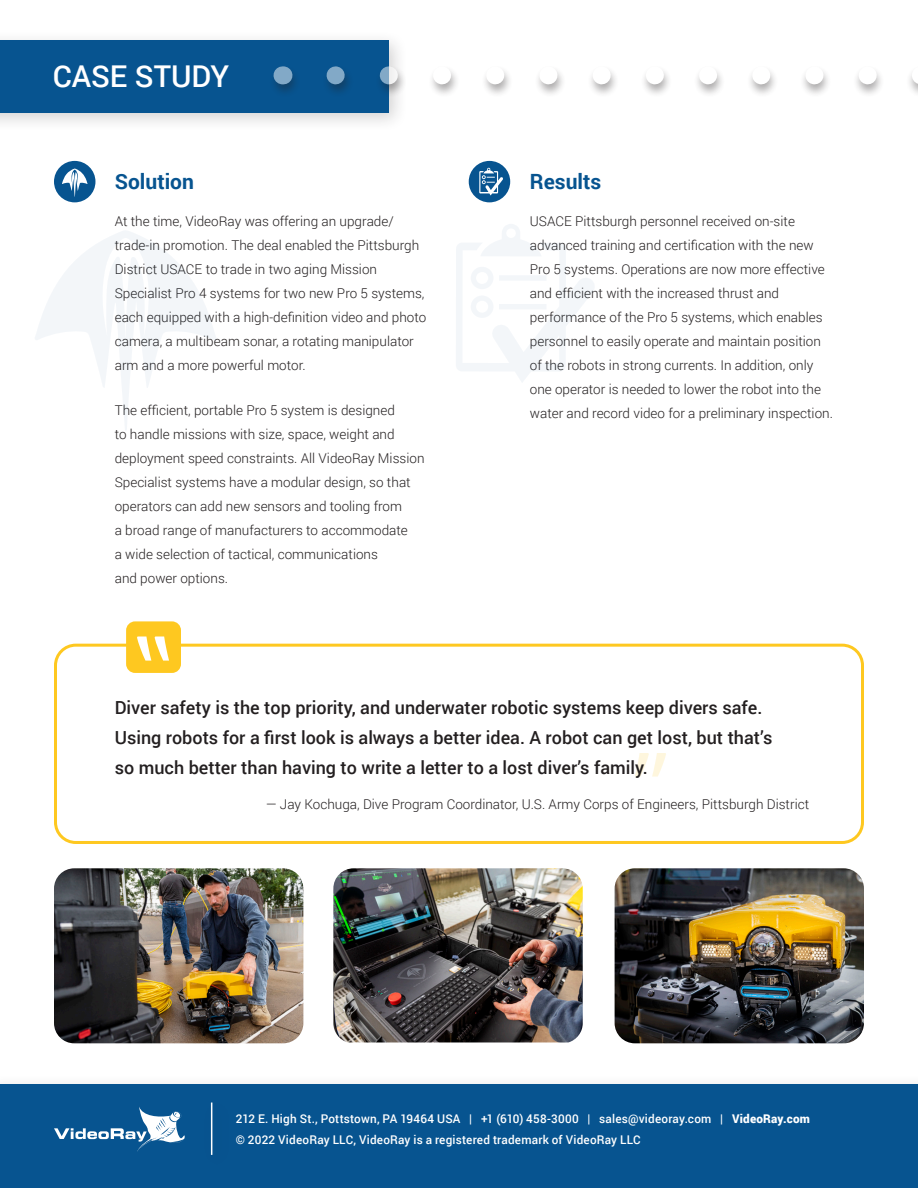
<style>
.page{position:relative;width:918px;height:1188px;background:#fff}
.page>*{position:absolute;margin:0;border:0;box-sizing:border-box;transform-origin:0 0}
.t1{font:500 30px "Roboto";letter-spacing:-.005em;color:#fff}
.t2{font:700 21px "Roboto";color:#075490}
.t3{font:500 18px/30px "Roboto";color:#231f20}
.t4{font:300 13.5px/24px "Roboto";color:#231f20}
.t5{font:500 12px/21px "Roboto";letter-spacing:.015em;color:#fff}
.s1{font-weight:900}
</style>
<div class="page">
<svg style="left:635px;top:753px;width:31px;height:24px"></svg>
<div style="left:0;top:1074px;width:918px;height:114px;background:#fbfbfb"></div>
<div style="left:0;top:1084px;width:918px;height:104px;background:#075490"></div>
<div style="left:0;top:30px;width:409px;height:103px;background:#231f20;opacity:.2"></div>
<div style="left:0;top:40px;width:389px;height:73px;background:#075490"></div>
<div style="left:54px;top:644px;width:810px;height:200px;border:3px solid #fec820;border-radius:20px"></div>
<div style="left:126px;top:621px;width:55px;height:52px;background:#fec820;border-radius:9px"></div>
<svg style="left:137px;top:636px;width:32px;height:25px"></svg>
<div style="left:268px;top:65px;width:650px;height:33px;background:#231f20;opacity:.75"></div>
<svg style="left:282px;top:66px;width:1px;height:18px"></svg>
<svg style="left:336px;top:66px;width:582px;height:18px"></svg>
<svg style="left:54px;top:1107px;width:131px;height:45px"></svg>
<hr style="left:211px;top:1103px;width:1px;height:52px;background:#fff">
<svg style="left:469px;top:161px;width:41px;height:41px"></svg>
<svg style="left:456px;top:224px;width:138px;height:158px"></svg>
<svg style="left:54px;top:161px;width:41px;height:41px"></svg>
<svg style="left:35px;top:231px;width:181px;height:199px"></svg>
<img style="left:333px;top:868px;width:250px;height:174px">
<img style="left:54px;top:868px;width:249px;height:175px">
<img style="left:615px;top:868px;width:249px;height:175px">
<p class="t1" style="left:53px;top:56px;width:178px">CASE STUDY</p>
<p class="t2" style="left:115px;top:167px;width:81px">Solution</p>
<p class="t2" style="left:530px;top:167px;width:73px">Results</p>
<p class="t4" style="left:115px;top:209px;width:313px">At the time, VideoRay was offering an upgrade/ trade-in promotion. The deal enabled the Pittsburgh District USACE to trade in two aging Mission Specialist Pro 4 systems for two new Pro 5 systems, each equipped with a high-definition video and photo camera, a multibeam sonar, a rotating manipulator arm and a more powerful motor.</p>
<p class="t4" style="left:115px;top:397px;width:311px">The efficient, portable Pro 5 system is designed<br>to handle missions with size, space, weight and deployment speed constraints. All VideoRay Mission Specialist systems have a modular design, so that operators can add new sensors and tooling from<br>a broad range of manufacturers to accommodate<br>a wide selection of tactical, communications<br>and power options.</p>
<p class="t4" style="left:530px;top:209px;width:305px">USACE Pittsburgh personnel received on-site advanced training and certification with the new Pro 5 systems. Operations are now more effective and efficient with the increased thrust and performance of the Pro 5 systems, which enables personnel to easily operate and maintain position of the robots in strong currents. In addition, only one operator is needed to lower the robot into the water and record video for a preliminary inspection.</p>
<p class="t3" style="left:115px;top:691px;width:659px">Diver safety is the top priority, and underwater robotic systems keep divers safe.<br>Using robots for a first look is always a better idea. A robot can get lost, but that’s so much better than having to write a letter to a lost diver’s family.</p>
<p class="t4" style="left:266px;top:792px;width:545px">— Jay Kochuga, Dive Program Coordinator, U.S. Army Corps of Engineers, Pittsburgh District</p>
<p class="t5" style="left:236px;top:1108px;width:576px">212 E. High St., Pottstown, PA 19464 USA | +1 (610) 458-3000 | sales@videoray.com | <span class="s1">VideoRay.com </span>© 2022 VideoRay LLC, VideoRay is a registered trademark of VideoRay LLC</p>
</div>
